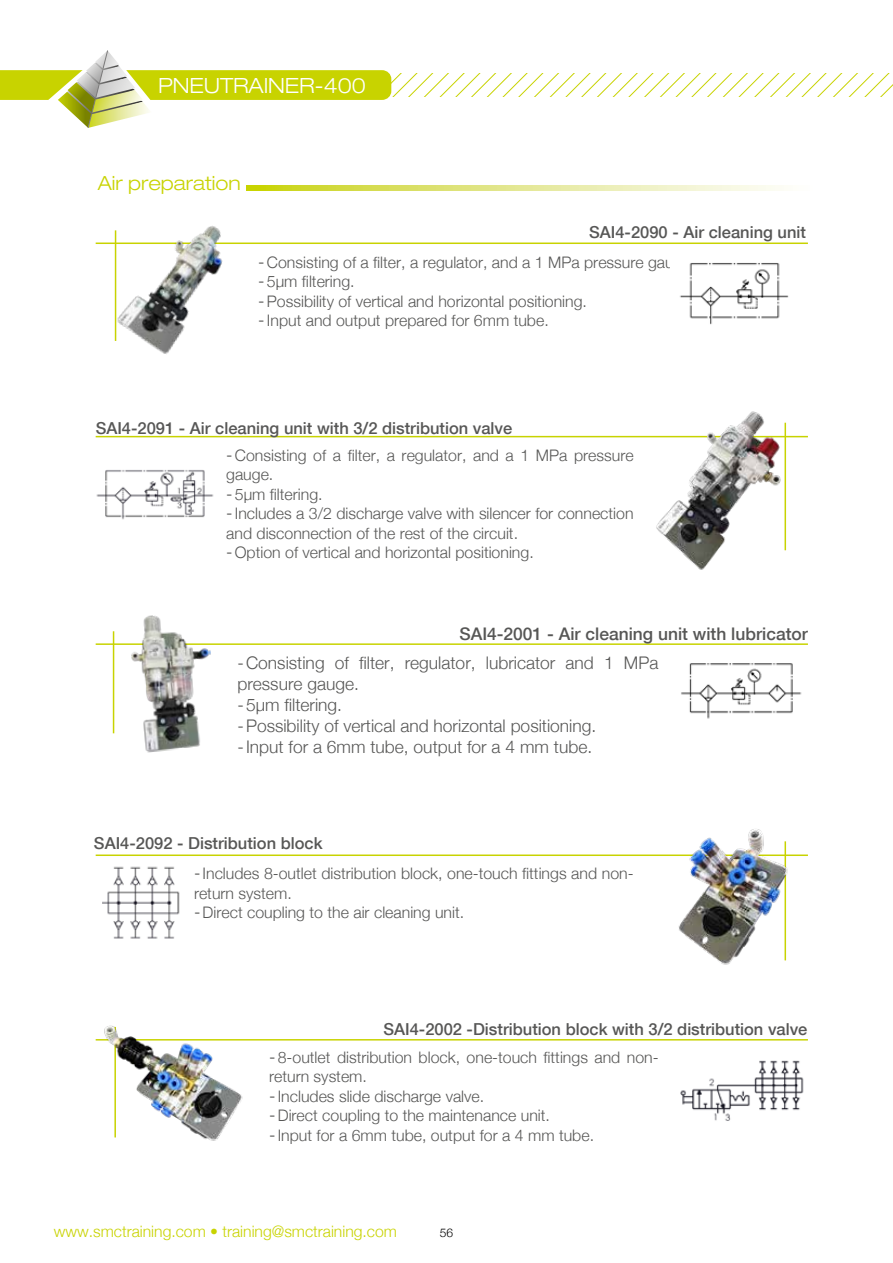
<style>
.page{position:relative;width:893px;height:1263px;background:#fff}
.page>*{position:absolute;margin:0;border:0;box-sizing:border-box;transform-origin:0 0}
.t1{font:300 expanded 21px "Helvetica Neue";letter-spacing:-.005em;color:#fff}
.t2{font:300 expanded 19.5px "Helvetica Neue";color:#c8d300}
.t3{font:300 17.4px/21px "Helvetica Neue";color:#575756}
.t4{font:500 17.4px "Helvetica Neue";color:#575756}
.t5{font:500 16.5px "Helvetica Neue";color:#575756}
.t6{font:300 15.9px/19.5px "Helvetica Neue";color:#575756}
.t7{font:300 15.75px "Helvetica Neue";color:#c8d300}
.t8{font:300 12px "Helvetica Neue";color:#000}
.s1{font-size:17.4px}
</style>
<div class="page">
<img style="left:679px;top:263px;width:110px;height:62px">
<svg style="left:0;top:50px;width:893px;height:78px"></svg>
<svg style="left:247px;top:186px;width:535px;height:4px;background:#e2e78b"></svg>
<img style="left:680px;top:1060px;width:124px;height:61px">
<hr style="left:96px;top:242px;width:712px;height:2px;background:#c8d300">
<hr style="left:96px;top:436px;width:712px;height:1px;background:#c8d300">
<img style="left:644px;top:411px;width:149px;height:159px">
<hr style="left:96px;top:643px;width:712px;height:2px;background:#c8d300">
<hr style="left:113px;top:631px;width:1px;height:102px;background:#c8d300">
<img style="left:128px;top:615px;width:91px;height:138px">
<hr style="left:96px;top:854px;width:712px;height:2px;background:#c8d300">
<img style="left:667px;top:829px;width:132px;height:136px">
<hr style="left:96px;top:1039px;width:712px;height:1px;background:#c8d300">
<img style="left:97px;top:1025px;width:154px;height:116px">
<img style="left:96px;top:470px;width:118px;height:50px">
<img style="left:102px;top:866px;width:78px;height:73px">
<img style="left:681px;top:663px;width:121px;height:56px">
<img style="left:108px;top:226px;width:129px;height:128px">
<h1 class="t1" style="left:158px;top:73px;width:209px">PNEUTRAINER-400</h1>
<p class="t2" style="left:98px;top:172px;width:144px">Air preparation</p>
<p class="t5" style="left:589px;top:222px;width:218px">SAI4-2090 - Air cleaning unit</p>
<p class="t6" style="left:258px;top:252px;width:438px"><span class="s1">-</span>Consisting of a filter, a regulator, and a 1 MPa pressure gauge. <span class="s1">-</span>5µm filtering.<br><span class="s1">-</span>Possibility of vertical and horizontal positioning.<br><span class="s1">-</span>Input and output prepared for 6mm tube.</p>
<p class="t5" style="left:96px;top:418px;width:418px">SAI4-2091 - Air cleaning unit with 3/2 distribution valve</p>
<p class="t6" style="left:226px;top:445px;width:409px"><span class="s1">-</span>Consisting of a filter, a regulator, and a 1 MPa pressure gauge.<br><span class="s1">-</span>5µm filtering.<br><span class="s1">-</span>Includes a 3/2 discharge valve with silencer for connection and disconnection of the rest of the circuit.<br><span class="s1">-</span>Option of vertical and horizontal positioning.</p>
<p class="t4" style="left:459px;top:623px;width:350px">SAI4-2001 - Air cleaning unit with lubricator</p>
<p class="t3" style="left:237px;top:652px;width:422px">-Consisting of filter, regulator, lubricator and 1 MPa pressure gauge.<br>-5µm filtering.<br>-Possibility of vertical and horizontal positioning.<br>-Input for a 6mm tube, output for a 4 mm tube.</p>
<p class="t5" style="left:94px;top:833px;width:230px">SAI4-2092 - Distribution block</p>
<p class="t6" style="left:194px;top:863px;width:441px"><span class="s1">-</span>Includes 8-outlet distribution block, one-touch fittings and non&shy;return system.<br><span class="s1">-</span>Direct coupling to the air cleaning unit.</p>
<p class="t5" style="left:383px;top:1019px;width:425px">SAI4-2002 -Distribution block with 3/2 distribution valve</p>
<p class="t6" style="left:269px;top:1047px;width:391px"><span class="s1">-</span>8-outlet distribution block, one-touch fittings and non&shy;return system.<br><span class="s1">-</span>Includes slide discharge valve.<br><span class="s1">-</span>Direct coupling to the maintenance unit.<br><span class="s1">-</span>Input for a 6mm tube, output for a 4 mm tube.</p>
<p class="t7" style="left:54px;top:1221px;width:345px">www.smctraining.com • training@smctraining.com</p>
<p class="t8" style="left:440px;top:1225px;width:15px">56</p>
</div>
